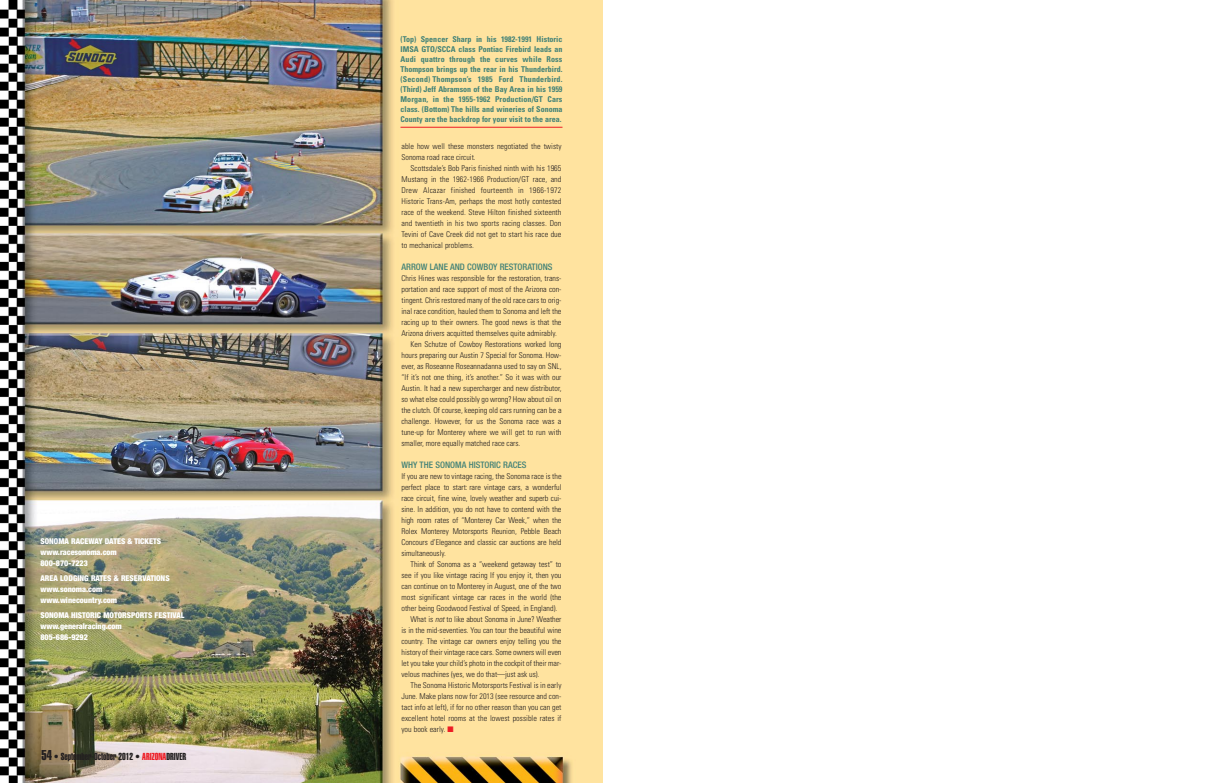
<style>
.page{position:relative;width:1206px;height:783px;background:#fff}
.page>*{position:absolute;margin:0;border:0;box-sizing:border-box;transform-origin:0 0}
.t1{font:10px "Helvetica Extra Compressed";color:#231f20}
.t2{font:500 condensed 9px "Helvetica Neue";color:#428277}
.t3{font:300 condensed 8px/11px "Univers";color:#231f20;text-align:justify}
.t4{font:700 condensed 8px/10px "Univers";color:#428277;text-align:justify}
.t5{font:900 condensed 8px/11px "Helvetica Neue";color:#fff}
.s1{font-size:14px}
.s2{color:#ed1c24}
.s3{font-style:italic}
</style>
<div class="page">
<img style="left:0;top:0;width:603px;height:783px">
<hr style="left:400px;top:127px;width:162px;height:1px;background:#ed1c24">
<p class="t5" style="left:40px;top:536px;width:122px">SONOMA RACEWAY DATES &amp; TICKETS www.racesonoma.com<br>800-870-7223</p>
<p class="t5" style="left:40px;top:573px;width:131px">AREA LODGING RATES &amp; RESERVATIONS www.sonoma.com www.winecountry.com</p>
<p class="t5" style="left:40px;top:610px;width:146px">SONOMA HISTORIC MOTORSPORTS FESTIVAL www.generalracing.com<br>805-686-9292</p>
<p class="t1" style="left:42px;top:753px;width:146px"><span class="s1">54</span> • September-October 2012 • <span class="s2">ARIZONA</span>DRIVER</p>
<p class="t4" style="left:400px;top:35px;width:164px">(Top) Spencer Sharp in his 1982-1991 Historic IMSA GTO/SCCA class Pontiac Firebird leads an Audi quattro through the curves while Ross Thompson brings up the rear in his Thunderbird. (Second) Thompson’s 1985 Ford Thunderbird. (Third) Jeff Abramson of the Bay Area in his 1959<br>Morgan, in the 1955-1962 Production/GT Cars class. (Bottom) The hills and wineries of Sonoma County are the backdrop for your visit to the area.</p>
<p class="t3" style="left:401px;top:142px;width:162px">able how well these monsters negotiated the twisty<br>Sonoma road race circuit.</p>
<p class="t3" style="left:401px;top:164px;width:162px;text-indent:9px">Scottsdale’s Bob Paris finished ninth with his 1965<br>Mus tang in the 1962-1966 Production/GT race, and Drew Alcazar finished fourteenth in 1966-1972<br>Historic Trans- Am, perhaps the most hotly contested race of the weekend. Steve Hilton finished sixteenth and twentieth in his two sports racing classes. Don Tevini of Cave Creek did not get to start his race due to mechanical problems.</p>
<p class="t2" style="left:401px;top:264px;width:153px">ARROW LANE AND COWBOY RESTORATIONS</p>
<p class="t3" style="left:401px;top:274px;width:162px">Chris Hines was responsible for the restoration, trans-</p>
<p class="t3" style="left:401px;top:285px;width:161px">portation and race support of most of the Arizona con-</p>
<p class="t3" style="left:401px;top:296px;width:161px">tingent. Chris restored many of the old race cars to orig-</p>
<p class="t3" style="left:401px;top:307px;width:162px">inal race condition, hauled them to Sonoma and left the</p>
<p class="t3" style="left:401px;top:318px;width:161px">racing up to their owners. The good news is that the</p>
<p class="t3" style="left:401px;top:329px;width:157px">Ari zona drivers acquitted themselves quite admirably.</p>
<p class="t3" style="left:410px;top:340px;width:153px">Ken Schutze of Cowboy Restorations worked long</p>
<p class="t3" style="left:401px;top:351px;width:162px">hours preparing our Austin 7 Special for Sonoma. How -</p>
<p class="t3" style="left:401px;top:362px;width:162px">ever, as Roseanne Roseannadanna used to say on SNL,</p>
<p class="t3" style="left:401px;top:373px;width:162px">“If it’s not one thing, it’s another.” So it was with our</p>
<p class="t3" style="left:401px;top:384px;width:161px">Austin. It had a new supercharger and new distributor,</p>
<p class="t3" style="left:401px;top:395px;width:162px">so what else could possibly go wrong? How about oil on</p>
<p class="t3" style="left:401px;top:406px;width:162px">the clutch. Of course, keeping old cars running can be a</p>
<p class="t3" style="left:401px;top:417px;width:162px">challenge. However, for us the Sonoma race was a</p>
<p class="t3" style="left:401px;top:428px;width:162px">tune-up for Monterey where we will get to run with</p>
<p class="t3" style="left:401px;top:439px;width:120px">smaller, more equally matched race cars.</p>
<p class="t2" style="left:401px;top:462px;width:126px">WHY THE SONOMA HISTORIC RACES</p>
<p class="t3" style="left:401px;top:472px;width:162px">If you are new to vintage racing, the Sonoma race is the perfect place to start: rare vintage cars, a wonderful race circuit, fine wine, lovely weather and superb cui&shy;sine. In addition, you do not have to contend with the high room rates of “Monterey Car Week,” when the Rolex Mon ter ey Motorsports Reunion, Pebble Beach Concours d’Ele gance and classic car auctions are held simultaneously.</p>
<p class="t3" style="left:410px;top:560px;width:153px">Think of Sonoma as a “weekend getaway test” to</p>
<p class="t3" style="left:401px;top:571px;width:162px">see if you like vintage racing If you enjoy it, then you</p>
<p class="t3" style="left:401px;top:582px;width:161px">can continue on to Monterey in August, one of the two</p>
<p class="t3" style="left:401px;top:593px;width:161px">most significant vintage car races in the world (the</p>
<p class="t3" style="left:401px;top:604px;width:157px">other being Goodwood Festival of Speed, in England).</p>
<p class="t3" style="left:410px;top:615px;width:152px">What is <span class="s3">not</span>to like about Sonoma in June? Weather</p>
<p class="t3" style="left:402px;top:626px;width:161px">is in the mid-seventies. You can tour the beautiful wine</p>
<p class="t3" style="left:402px;top:637px;width:161px">country. The vintage car owners enjoy telling you the</p>
<p class="t3" style="left:402px;top:648px;width:161px">history of their vintage race cars. Some owners will even</p>
<p class="t3" style="left:402px;top:659px;width:161px">let you take your child’s photo in the cockpit of their mar-</p>
<p class="t3" style="left:402px;top:670px;width:139px">velous machines (yes, we do that—just ask us).</p>
<p class="t3" style="left:411px;top:681px;width:152px">The Sonoma Historic Motor sports Festival is in early</p>
<p class="t3" style="left:402px;top:692px;width:161px">June. Make plans now for 2013 (see resource and con-</p>
<p class="t3" style="left:402px;top:703px;width:162px">tact info at left), if for no other reason than you can get</p>
<p class="t3" style="left:402px;top:714px;width:161px">excellent hotel rooms at the lowest possible rates if</p>
<p class="t3" style="left:402px;top:725px;width:54px">you book early. <span class="s2">■</span></p>
</div>
